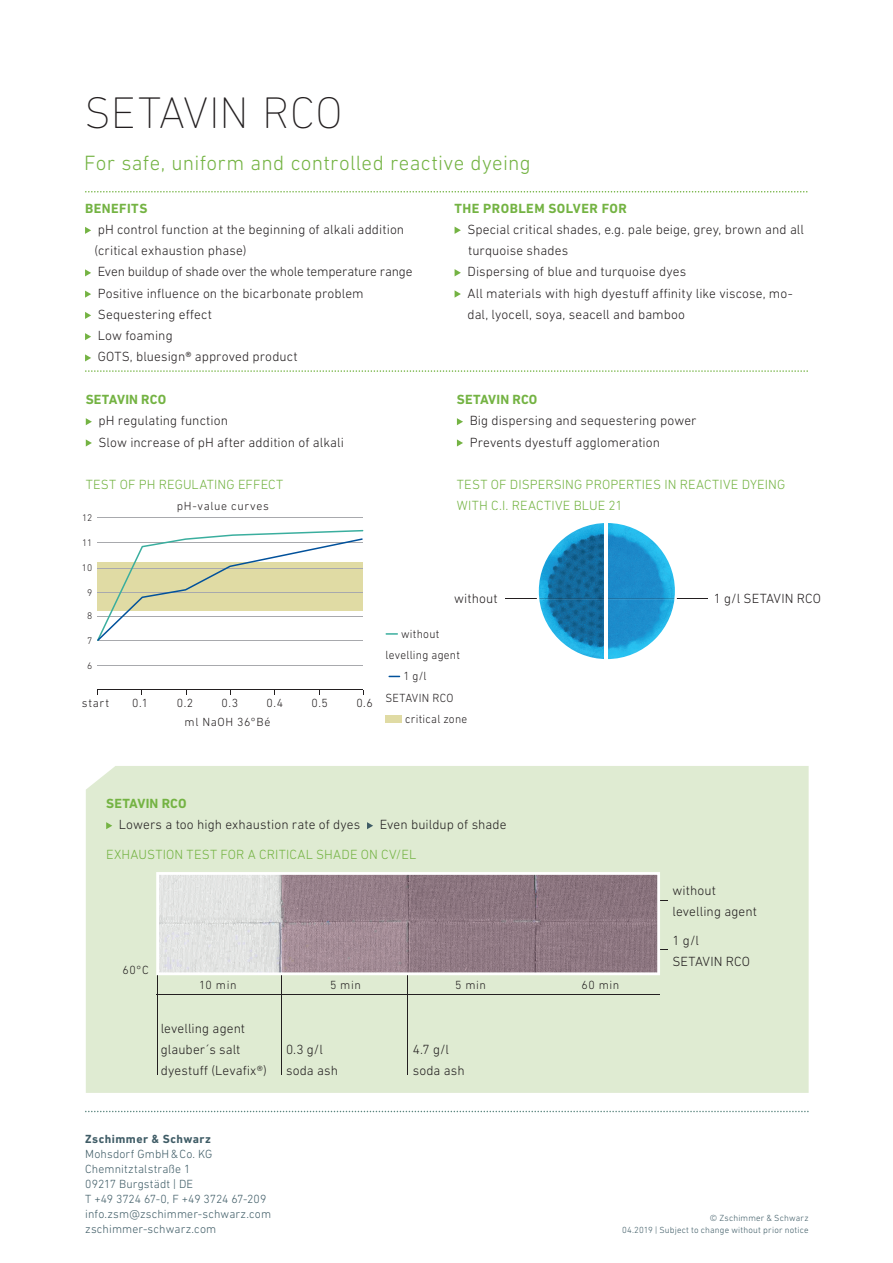
<style>
.page{position:relative;width:893px;height:1263px;background:#fff}
.page>*{position:absolute;margin:0;border:0;box-sizing:border-box;transform-origin:0 0}
.t1{font:200 45px "DIN Next LT Pro";letter-spacing:.005em;color:#231f20}
.t2{font:300 21px "DIN Next LT Pro";letter-spacing:.015em;color:#74b343}
.t3{font:300 13.5px/21.3px "DIN Next LT Pro";letter-spacing:.005em;color:#231f20}
.t4{font:300 13.5px/21.3px "DIN Next LT Pro";letter-spacing:.01em;color:#74b343}
.t5{font:700 13.5px "DIN Next LT Pro";letter-spacing:.025em;color:#74b343}
.t6{font:300 12px/15px "DIN Next LT Pro";letter-spacing:.01em;color:#3f5c66}
.t7{font:300 12px "DIN Next LT Pro";letter-spacing:.03em;color:#231f20;scale:.96 1}
.t8{font:300 12px "DIN Next LT Pro";letter-spacing:.03em;color:#231f20}
.t9{font:700 12px "DIN Next LT Pro";letter-spacing:.035em;color:#3f5c66}
.t10{font:300 12px "DIN Next LT Pro";letter-spacing:.05em;color:#231f20}
.t11{font:300 12px "DIN Next LT Pro";letter-spacing:.055em;color:#231f20}
.t12{font:300 9.75px "DIN Next LT Pro";color:#231f20}
.t13{font:300 9px/12px "DIN Next LT Pro";letter-spacing:.02em;color:#3f5c66;text-align:right}
.s1{font-weight:400}
</style>
<div class="page">
<div style="left:86px;top:766px;width:723px;height:327px;background:#dfebd2"></div>
<svg style="left:85px;top:1111px;width:724px;height:1px"></svg>
<svg style="left:85px;top:227px;width:6px;height:7px"></svg>
<svg style="left:85px;top:269px;width:6px;height:7px"></svg>
<svg style="left:85px;top:291px;width:6px;height:7px"></svg>
<svg style="left:85px;top:312px;width:6px;height:7px"></svg>
<svg style="left:85px;top:333px;width:6px;height:7px"></svg>
<svg style="left:85px;top:354px;width:6px;height:7px"></svg>
<svg style="left:455px;top:227px;width:6px;height:7px"></svg>
<svg style="left:455px;top:269px;width:6px;height:7px"></svg>
<svg style="left:455px;top:290px;width:6px;height:8px"></svg>
<svg style="left:85px;top:191px;width:722px;height:1px"></svg>
<svg style="left:85px;top:370px;width:723px;height:2px"></svg>
<svg style="left:106px;top:822px;width:6px;height:7px"></svg>
<svg style="left:367px;top:822px;width:6px;height:7px"></svg>
<svg style="left:457px;top:418px;width:6px;height:7px"></svg>
<svg style="left:457px;top:439px;width:6px;height:7px"></svg>
<svg style="left:86px;top:418px;width:6px;height:7px"></svg>
<svg style="left:86px;top:439px;width:6px;height:7px"></svg>
<hr style="left:98px;top:641px;width:265px;height:1px;background:#a8a9ad">
<hr style="left:98px;top:665px;width:265px;height:1px;background:#a8a9ad">
<hr style="left:98px;top:518px;width:265px;height:1px;background:#a8a9ad">
<hr style="left:98px;top:689px;width:265px;height:1px;background:#231f20">
<svg style="left:97px;top:530px;width:266px;height:111px"></svg>
<svg style="left:386px;top:633px;width:12px;height:2px"></svg>
<svg style="left:388px;top:676px;width:12px;height:1px"></svg>
<div style="left:386px;top:715px;width:16px;height:8px;background:#e0dba4"></div>
<hr style="left:637px;top:901px;width:31px;height:1px;background:#231f20">
<hr style="left:505px;top:599px;width:202px;height:1px;background:#231f20">
<svg style="left:536px;top:523px;width:141px;height:137px"></svg>
<hr style="left:605px;top:522px;width:3px;height:139px;background:#fff">
<hr style="left:157px;top:975px;width:1px;height:100px;background:#231f20">
<hr style="left:281px;top:975px;width:1px;height:100px;background:#231f20">
<hr style="left:407px;top:975px;width:1px;height:100px;background:#231f20">
<svg style="left:156px;top:872px;width:504px;height:103px;background:#ab9ca2"></svg>
<hr style="left:156px;top:994px;width:504px;height:1px;background:#231f20">
<h1 class="t1" style="left:84px;top:87px;width:260px">SETAVIN RCO</h1>
<h2 class="t2" style="left:84px;top:151px;width:448px">For safe, uniform and controlled reactive dyeing</h2>
<p class="t5" style="left:85px;top:200px;width:64px">BENEFITS</p>
<p class="t3" style="left:94px;top:218px;width:320px">pH control function at the beginning of alkali addition (critical exhaustion phase)<br>Even buildup of shade over the whole temperature range Positive influence on the bicarbonate problem Sequestering effect<br>Low foaming<br>GOTS, bluesign<span class="s1">®</span> approved product</p>
<p class="t5" style="left:86px;top:391px;width:82px">SETAVIN RCO</p>
<p class="t3" style="left:99px;top:410px;width:247px">pH regulating function<br>Slow increase of pH after addition of alkali</p>
<p class="t4" style="left:86px;top:474px;width:199px">TEST OF PH REGULATING EFFECT</p>
<p class="t12" style="left:82px;top:512px;width:12px">12</p>
<p class="t12" style="left:82px;top:537px;width:12px">11</p>
<p class="t12" style="left:82px;top:562px;width:12px">10</p>
<p class="t12" style="left:87px;top:587px;width:7px">9</p>
<p class="t10" style="left:177px;top:499px;width:94px">pH-value curves</p>
<p class="t5" style="left:455px;top:200px;width:174px">THE PROBLEM SOLVER FOR</p>
<p class="t3" style="left:468px;top:218px;width:338px">Special critical shades, e.g. pale beige, grey, brown and all turquoise shades<br>Dispersing of blue and turquoise dyes<br>All materials with high dyestuff affinity like viscose, mo&shy;dal, lyocell, soya, seacell and bamboo</p>
<p class="t5" style="left:457px;top:391px;width:82px">SETAVIN RCO</p>
<p class="t3" style="left:470px;top:410px;width:228px">Big dispersing and sequestering power<br>Prevents dyestuff agglomeration</p>
<p class="t4" style="left:457px;top:474px;width:330px">TEST OF DISPERSING PROPERTIES IN REACTIVE DYEING<br>WITH C.I. REACTIVE BLUE 21</p>
<p class="t3" style="left:454px;top:587px;width:45px">without</p>
<p class="t3" style="left:714px;top:588px;width:109px">1 g/l SETAVIN RCO</p>
<p class="t12" style="left:87px;top:610px;width:7px">8</p>
<p class="t12" style="left:87px;top:635px;width:7px">7</p>
<p class="t12" style="left:87px;top:660px;width:7px">6</p>
<p class="t8" style="left:82px;top:696px;width:29px">start</p>
<p class="t8" style="left:132px;top:696px;width:17px">0.1</p>
<p class="t8" style="left:177px;top:696px;width:18px">0.2</p>
<p class="t8" style="left:222px;top:696px;width:18px">0.3</p>
<p class="t8" style="left:267px;top:696px;width:18px">0.4</p>
<p class="t8" style="left:311px;top:696px;width:18px">0.5</p>
<p class="t8" style="left:356px;top:696px;width:18px">0.6</p>
<p class="t11" style="left:185px;top:715px;width:87px">ml NaOH 36°Bé</p>
<p class="t7" style="left:401px;top:627px;width:41px">without</p>
<p class="t7" style="left:386px;top:648px;width:79px">levelling agent</p>
<p class="t7" style="left:403px;top:669px;width:26px">1 g/l</p>
<p class="t7" style="left:386px;top:691px;width:72px">SETAVIN RCO</p>
<p class="t7" style="left:405px;top:712px;width:66px">critical zone</p>
<p class="t5" style="left:106px;top:795px;width:82px">SETAVIN RCO</p>
<p class="t3" style="left:119px;top:814px;width:243px">Lowers a too high exhaustion rate of dyes</p>
<p class="t3" style="left:380px;top:814px;width:128px">Even buildup of shade</p>
<p class="t4" style="left:106px;top:843px;width:312px">EXHAUSTION TEST FOR A CRITICAL SHADE ON CV/EL</p>
<p class="t8" style="left:122px;top:963px;width:28px">60°C</p>
<p class="t8" style="left:199px;top:978px;width:39px">10 min</p>
<p class="t3" style="left:161px;top:1017px;width:108px">levelling agent glauber´s salt dyestuff (Levafix®)</p>
<p class="t8" style="left:330px;top:978px;width:32px">5 min</p>
<p class="t8" style="left:455px;top:978px;width:32px">5 min</p>
<p class="t8" style="left:581px;top:978px;width:39px">60 min</p>
<p class="t3" style="left:286px;top:1039px;width:53px">0.3 g/l soda ash</p>
<p class="t3" style="left:413px;top:1039px;width:53px">4.7 g/l soda ash</p>
<p class="t3" style="left:672px;top:879px;width:86px">without levelling agent</p>
<p class="t3" style="left:672px;top:929px;width:79px">1 g/l<br>SETAVIN RCO</p>
<p class="t9" style="left:85px;top:1132px;width:127px">Zschimmer &amp; Schwarz</p>
<p class="t6" style="left:85px;top:1147px;width:187px">Mohsdorf GmbH &amp; Co. KG<br>Chemnitztalstraße 1<br>09217 Burgstädt | DE<br>T +49 3724 67-0, F +49 3724 67-209 info.zsm@zschimmer-schwarz.com zschimmer-schwarz.com</p>
<p class="t13" style="left:622px;top:1212px;width:188px">© Zschimmer &amp; Schwarz<br>04.2019 | Subject to change without prior notice</p>
</div>
